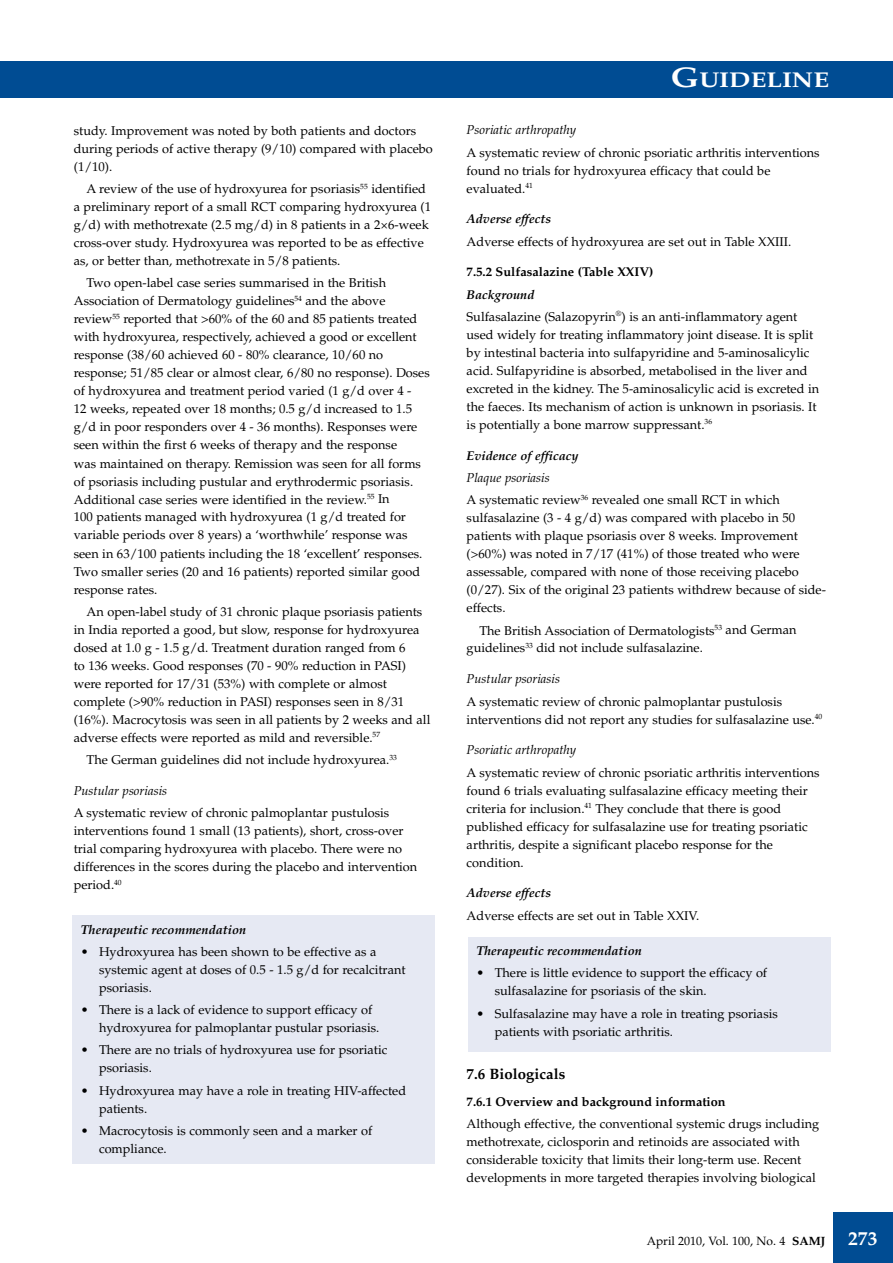
<style>
.page{position:relative;width:893px;height:1263px;background:#fff}
.page>*{position:absolute;margin:0;border:0;box-sizing:border-box;transform-origin:0 0}
.t1{font:700 21.3px "Palatino";color:#fff;scale:1.2 1}
.t2{font:700 15px "Palatino";color:#000}
.t3{font:12.75px/18px "Palatino";color:#000}
.t4{font:italic 700 12.75px "Palatino";color:#000}
.t5{font:italic 12.75px "Palatino";color:#000}
.t6{font:700 12.75px "Palatino";color:#000}
.t7{font:12px "Palatino";color:#000}
.s1{font-size:28.5px}
.s2{font-weight:700;font-style:italic}
.s3{font-style:italic}
.s4{font-weight:700}
.s5{font-weight:700;font-size:19.5px;color:#fff}
</style>
<div class="page">
<div style="left:0;top:61px;width:893px;height:37px;background:#004c93"></div>
<div style="left:833px;top:1212px;width:60px;height:51px;background:#004c93"></div>
<div style="left:72px;top:916px;width:363px;height:248px;background:#e6e9f3"></div>
<div style="left:468px;top:937px;width:362px;height:115px;background:#e6e9f3"></div>
<p class="t3" style="left:74px;top:122px;width:361px">study. Improvement was noted by both patients and doctors during periods of active therapy (9/10) compared with placebo (1/10).</p>
<p class="t3" style="left:74px;top:180px;width:359px;text-indent:13px">A review of the use of hydroxyurea for psoriasis<sup>55</sup> identified a preliminary report of a small RCT comparing hydroxyurea (1 g/d) with methotrexate (2.5 mg/d) in 8 patients in a 2×6-week cross-over study. Hydroxyurea was reported to be as effective as, or better than, methotrexate in 5/8 patients.</p>
<p class="t3" style="left:74px;top:274px;width:358px;text-indent:13px">Two open-label case series summarised in the British Association of Dermatology guidelines<sup>54</sup> and the above review<sup>55</sup> reported that &gt;60% of the 60 and 85 patients treated with hydroxyurea, respectively, achieved a good or excellent response (38/60 achieved 60 - 80% clearance, 10/60 no response; 51/85 clear or almost clear, 6/80 no response). Doses of hydroxyurea and treatment period varied (1 g/d over 4 -<br>12 weeks, repeated over 18 months; 0.5 g/d increased to 1.5 g/d in poor responders over 4 - 36 months). Responses were seen within the first 6 weeks of therapy and the response<br>was maintained on therapy. Remission was seen for all forms of psoriasis including pustular and erythrodermic psoriasis.<br>Additional case series were identified in the review.<sup>55</sup> In<br>100 patients managed with hydroxyurea (1 g/d treated for variable periods over 8 years) a ‘worthwhile’ response was seen in 63/100 patients including the 18 ‘excellent’ responses.<br>Two smaller series (20 and 16 patients) reported similar good response rates.</p>
<p class="t3" style="left:74px;top:603px;width:358px;text-indent:13px">An open-label study of 31 chronic plaque psoriasis patients in India reported a good, but slow, response for hydroxyurea dosed at 1.0 g - 1.5 g/d. Treatment duration ranged from 6<br>to 136 weeks. Good responses (70 - 90% reduction in PASI) were reported for 17/31 (53%) with complete or almost complete (&gt;90% reduction in PASI) responses seen in 8/31 (16%). Macrocytosis was seen in all patients by 2 weeks and all adverse effects were reported as mild and reversible.<sup>57</sup></p>
<p class="t3" style="left:87px;top:751px;width:312px">The German guidelines did not include hydroxyurea.<sup>33</sup></p>
<p class="t5" style="left:74px;top:783px;width:95px">Pustular psoriasis</p>
<p class="t3" style="left:74px;top:804px;width:345px">A systematic review of chronic palmoplantar pustulosis interventions found 1 small (13 patients), short, cross-over trial comparing hydroxyurea with placebo. There were no differences in the scores during the placebo and intervention period.<sup>40</sup></p>
<p class="t4" style="left:81px;top:922px;width:167px">Therapeutic recommendation</p>
<p class="t3" style="left:99px;top:943px;width:308px;text-indent:-18px">• Hydroxyurea has been shown to be effective as a systemic agent at doses of 0.5 - 1.5 g/d for recalcitrant psoriasis.</p>
<p class="t3" style="left:99px;top:1001px;width:282px;text-indent:-18px">• There is a lack of evidence to support efficacy of hydroxyurea for palmoplantar pustular psoriasis.</p>
<p class="t3" style="left:99px;top:1041px;width:290px;text-indent:-18px">• There are no trials of hydroxyurea use for psoriatic psoriasis.</p>
<p class="t3" style="left:99px;top:1081px;width:309px;text-indent:-18px">• Hydroxyurea may have a role in treating HIV-affected patients.</p>
<p class="t3" style="left:99px;top:1122px;width:275px;text-indent:-18px">• Macrocytosis is commonly seen and a marker of compliance.</p>
<h1 class="t1" style="left:671px;top:68px;width:133px"><span class="s1">G</span>UIDELINE</h1>
<p class="t5" style="left:467px;top:123px;width:111px">Psoriatic arthropathy</p>
<p class="t3" style="left:467px;top:144px;width:355px">A systematic review of chronic psoriatic arthritis interventions found no trials for hydroxyurea efficacy that could be evaluated.<sup>41</sup></p>
<p class="t4" style="left:467px;top:212px;width:86px">Adverse effects</p>
<p class="t3" style="left:467px;top:233px;width:326px">Adverse effects of hydroxyurea are set out in Table XXIII.</p>
<p class="t6" style="left:467px;top:265px;width:188px">7.5.2 Sulfasalazine (Table XXIV)</p>
<p class="t3" style="left:467px;top:283px;width:332px;line-height:22.2px"><span class="s2">Background<br></span>Sulfasalazine (Salazopyrin<sup>®</sup>) is an anti-inflammatory agent</p>
<p class="t3" style="left:467px;top:326px;width:354px">used widely for treating inflammatory joint disease. It is split by intestinal bacteria into sulfapyridine and 5-aminosalicylic acid. Sulfapyridine is absorbed, metabolised in the liver and excreted in the kidney. The 5-aminosalicylic acid is excreted in the faeces. Its mechanism of action is unknown in psoriasis. It is potentially a bone marrow suppressant.<sup>36</sup></p>
<p class="t4" style="left:467px;top:448px;width:114px">Evidence of efficacy</p>
<p class="t3" style="left:467px;top:467px;width:315px;line-height:22.2px"><span class="s3">Plaque psoriasis<br></span>A systematic review<sup>36</sup> revealed one small RCT in which</p>
<p class="t3" style="left:467px;top:509px;width:361px">sulfasalazine (3 - 4 g/d) was compared with placebo in 50 patients with plaque psoriasis over 8 weeks. Improvement (&gt;60%) was noted in 7/17 (41%) of those treated who were assessable, compared with none of those receiving placebo (0/27). Six of the original 23 patients withdrew because of side&shy;effects.</p>
<p class="t3" style="left:467px;top:621px;width:331px;text-indent:13px">The British Association of Dermatologists<sup>53</sup> and German guidelines<sup>33</sup> did not include sulfasalazine.</p>
<p class="t5" style="left:467px;top:671px;width:95px">Pustular psoriasis</p>
<p class="t3" style="left:467px;top:692px;width:357px">A systematic review of chronic palmoplantar pustulosis interventions did not report any studies for sulfasalazine use.<sup>40</sup></p>
<p class="t5" style="left:467px;top:742px;width:111px">Psoriatic arthropathy</p>
<p class="t3" style="left:467px;top:763px;width:355px">A systematic review of chronic psoriatic arthritis interventions found 6 trials evaluating sulfasalazine efficacy meeting their criteria for inclusion.<sup>41</sup> They conclude that there is good published efficacy for sulfasalazine use for treating psoriatic arthritis, despite a significant placebo response for the condition.</p>
<p class="t4" style="left:467px;top:885px;width:86px">Adverse effects</p>
<p class="t3" style="left:467px;top:906px;width:234px">Adverse effects are set out in Table XXIV.</p>
<p class="t4" style="left:476px;top:943px;width:167px">Therapeutic recommendation</p>
<p class="t3" style="left:495px;top:964px;width:274px;text-indent:-18px">• There is little evidence to support the efficacy of sulfasalazine for psoriasis of the skin.</p>
<p class="t3" style="left:495px;top:1004px;width:285px;text-indent:-18px">• Sulfasalazine may have a role in treating psoriasis patients with psoriatic arthritis.</p>
<p class="t2" style="left:467px;top:1065px;width:100px">7.6 Biologicals</p>
<p class="t6" style="left:467px;top:1094px;width:261px">7.6.1 Overview and background information</p>
<p class="t3" style="left:467px;top:1115px;width:354px">Although effective, the conventional systemic drugs including methotrexate, ciclosporin and retinoids are associated with considerable toxicity that limits their long-term use. Recent developments in more targeted therapies involving biological</p>
<p class="t7" style="left:647px;top:1234px;width:232px">April 2010, Vol. 100, No. 4 <span class="s4">SAMJ</span> <span class="s5">273</span></p>
</div>
